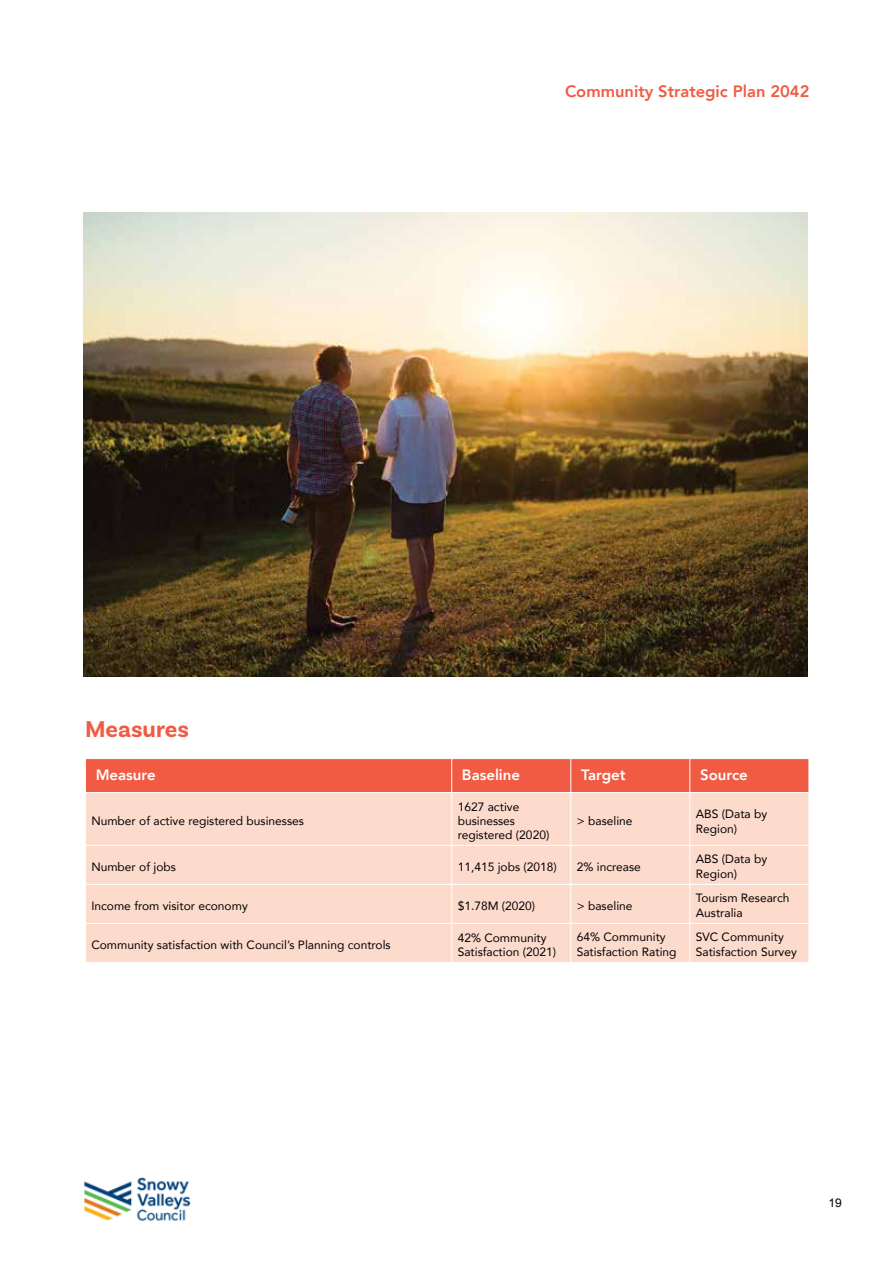
<style>
.page{position:relative;width:893px;height:1263px;background:#fff}
.page>*{position:absolute;margin:0;border:0;box-sizing:border-box;transform-origin:0 0}
.t1{font:700 24px "Basic Sans";color:#f15b43}
.t2{font:800 16.5px "Avenir";color:#f15b43}
.t3{font:800 15px "Avenir";color:#fff}
.t4{font:12px/15px "Avenir";color:#000}
.t5{font:12px "Arial";color:#000}
</style>
<div class="page">
<img style="left:84px;top:1178px;width:107px;height:43px">
<img style="left:84px;top:213px;width:724px;height:463px">
<div style="left:86px;top:759px;width:722px;height:33px;background:#f15b43"></div>
<div style="left:86px;top:793px;width:722px;height:169px;background:#fddbcc"></div>
<hr style="left:451px;top:793px;width:1px;height:52px;background:#fff">
<hr style="left:570px;top:793px;width:1px;height:52px;background:#fff">
<hr style="left:689px;top:793px;width:1px;height:52px;background:#fff">
<hr style="left:451px;top:846px;width:1px;height:38px;background:#fff">
<hr style="left:570px;top:846px;width:1px;height:38px;background:#fff">
<hr style="left:689px;top:846px;width:1px;height:38px;background:#fff">
<hr style="left:451px;top:885px;width:1px;height:38px;background:#fff">
<hr style="left:570px;top:885px;width:1px;height:38px;background:#fff">
<hr style="left:689px;top:885px;width:1px;height:38px;background:#fff">
<hr style="left:451px;top:924px;width:1px;height:38px;background:#fff">
<hr style="left:570px;top:924px;width:1px;height:38px;background:#fff">
<hr style="left:689px;top:924px;width:1px;height:38px;background:#fff">
<hr style="left:85px;top:845px;width:367px;height:1px;background:#fff">
<hr style="left:452px;top:845px;width:119px;height:1px;background:#fff">
<hr style="left:571px;top:845px;width:119px;height:1px;background:#fff">
<hr style="left:690px;top:845px;width:118px;height:1px;background:#fff">
<hr style="left:85px;top:884px;width:367px;height:1px;background:#fff">
<hr style="left:85px;top:923px;width:367px;height:1px;background:#fff">
<hr style="left:452px;top:884px;width:119px;height:1px;background:#fff">
<hr style="left:571px;top:884px;width:119px;height:1px;background:#fff">
<hr style="left:690px;top:884px;width:118px;height:1px;background:#fff">
<hr style="left:452px;top:923px;width:119px;height:1px;background:#fff">
<hr style="left:571px;top:923px;width:119px;height:1px;background:#fff">
<hr style="left:690px;top:923px;width:118px;height:1px;background:#fff">
<hr style="left:451px;top:759px;width:1px;height:33px;background:#fff">
<hr style="left:570px;top:759px;width:1px;height:33px;background:#fff">
<hr style="left:689px;top:759px;width:1px;height:33px;background:#fff">
<h2 class="t2" style="left:565px;top:78px;width:246px">Community Strategic Plan 2042</h2>
<h1 class="t1" style="left:85px;top:714px;width:105px">Measures</h1>
<p class="t3" style="left:96px;top:763px;width:61px">Measure</p>
<p class="t3" style="left:462px;top:763px;width:60px">Baseline</p>
<p class="t3" style="left:581px;top:763px;width:46px">Target</p>
<p class="t3" style="left:700px;top:763px;width:49px">Source</p>
<p class="t4" style="left:91px;top:813px;width:214px">Number of active registered businesses</p>
<p class="t4" style="left:458px;top:799px;width:93px;line-height:14.4px">1627 active businesses registered (2020)</p>
<p class="t4" style="left:577px;top:813px;width:57px">&gt; baseline</p>
<p class="t4" style="left:696px;top:805px;width:73px">ABS (Data by<br>Region)</p>
<p class="t4" style="left:91px;top:859px;width:86px">Number of jobs</p>
<p class="t4" style="left:458px;top:859px;width:101px">11,415 jobs (2018)</p>
<p class="t4" style="left:577px;top:859px;width:66px">2% increase</p>
<p class="t4" style="left:696px;top:851px;width:73px">ABS (Data by<br>Region)</p>
<p class="t4" style="left:91px;top:898px;width:158px">Income from visitor economy</p>
<p class="t4" style="left:458px;top:898px;width:79px">$1.78M (2020)</p>
<p class="t4" style="left:577px;top:898px;width:57px">&gt; baseline</p>
<p class="t4" style="left:696px;top:890px;width:95px">Tourism Research<br>Australia</p>
<p class="t4" style="left:91px;top:937px;width:301px">Community satisfaction with Council’s Planning controls</p>
<p class="t4" style="left:458px;top:930px;width:100px;line-height:14.4px">42% Community<br>Satisfaction (2021)</p>
<p class="t4" style="left:577px;top:929px;width:101px">64% Community<br>Satisfaction Rating</p>
<p class="t4" style="left:696px;top:929px;width:102px">SVC Community<br>Satisfaction Survey</p>
<p class="t5" style="left:829px;top:1194px;width:15px">19</p>
</div>
